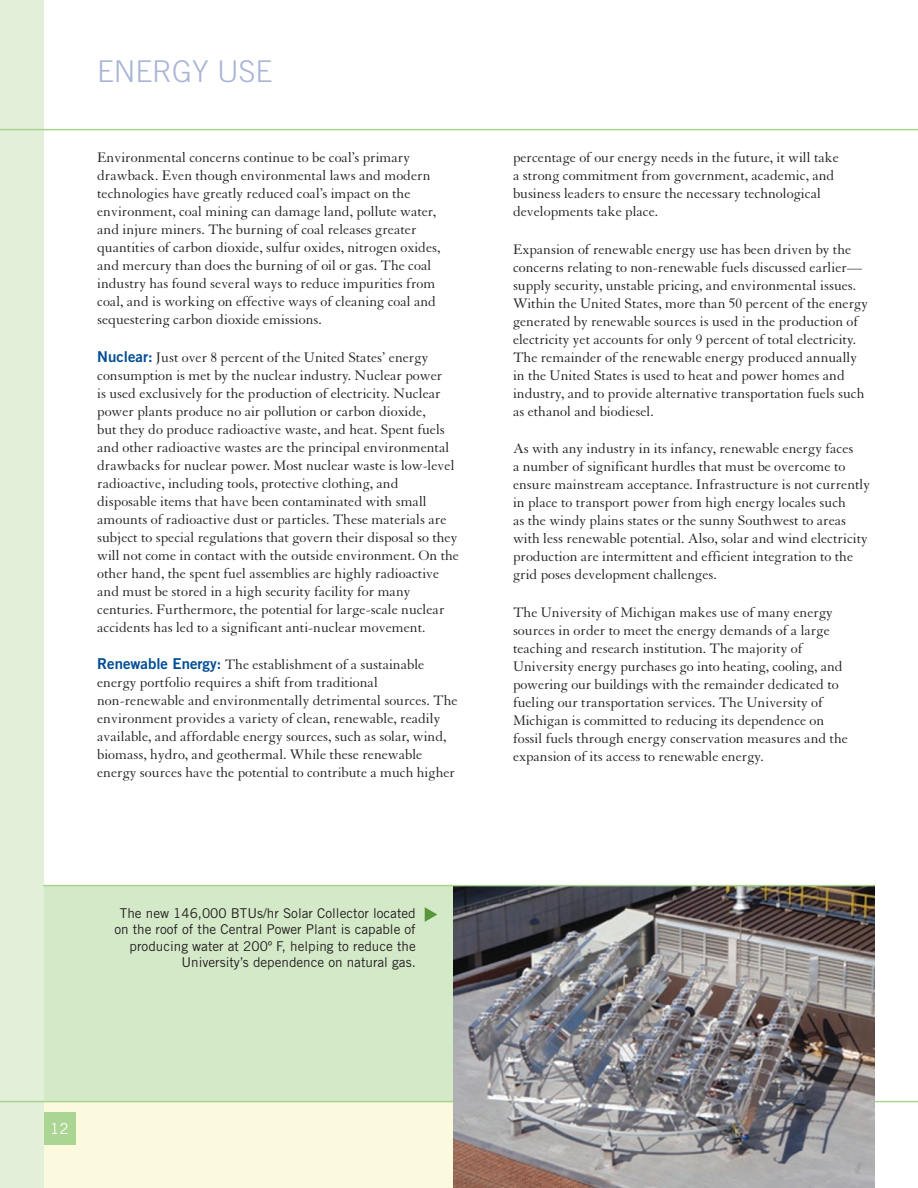
<style>
.page{position:relative;width:918px;height:1188px;background:#fff}
.page>*{position:absolute;margin:0;border:0;box-sizing:border-box;transform-origin:0 0}
.t1{font:300 30px "Trade Gothic";color:#a9b4d6}
.body{font:15px/18px "Granjon";color:#231f20}
.t2{font:15px "Trade Gothic";color:#fff}
.t3{font:13.5px/16.5px "Trade Gothic";color:#231f20;text-align:right}
.s1{font-family:"Trade Gothic Bold Two";color:#014d95}
</style>
<div class="page">
<div style="left:0;top:886px;width:486px;height:302px;background:#d4e9c8"></div>
<div style="left:0;top:1102px;width:486px;height:86px;background:#fcfade"></div>
<div style="left:43px;top:1112px;width:33px;height:33px;background:#aad592"></div>
<img style="left:454px;top:886px;width:421px;height:302px">
<svg style="left:425px;top:907px;width:12px;height:15px"></svg>
<div style="left:0;top:0;width:43px;height:1188px;background:#e2f0d9"></div>
<hr style="left:0;top:129px;width:918px;height:1px;background:#a7d38d">
<hr style="left:0;top:1101px;width:454px;height:1px;background:#a7d38d">
<hr style="left:875px;top:1101px;width:43px;height:1px;background:#a7d38d">
<hr style="left:43px;top:885px;width:832px;height:1px;background:#a7d38d">
<p class="t1" style="left:97px;top:54px;width:36px">ENER</p>
<p class="t1" style="left:172px;top:54px;width:84px">GY USE</p>
<p class="body" style="left:97px;top:149px;width:345px">Environmental concerns continue to be coal’s primary drawback. Even though environmental laws and modern technologies have greatly reduced coal’s impact on the environment, coal mining can damage land, pollute water, and injure miners. The burning of coal releases greater quantities of carbon dioxide, sulfur oxides, nitrogen oxides, and mercury than does the burning of oil or gas. The coal industry has found several ways to reduce impurities from coal, and is working on effective ways of cleaning coal and sequestering carbon dioxide emissions.</p>
<p class="body" style="left:97px;top:348px;width:363px"><span class="s1">Nuclear:</span> Just over 8 percent of the United States’ energy consumption is met by the nuclear industry. Nuclear power<br>is used exclusively for the production of electricity. Nuclear power plants produce no air pollution or carbon dioxide,<br>but they do produce radioactive waste, and heat. Spent fuels and other radioactive wastes are the principal environmental drawbacks for nuclear power. Most nuclear waste is low-level radioactive, including tools, protective clothing, and disposable items that have been contaminated with small amounts of radioactive dust or particles. These materials are subject to special regulations that govern their disposal so they will not come in contact with the outside environment. On the other hand, the spent fuel assemblies are highly radioactive and must be stored in a high security facility for many centuries. Furthermore, the potential for large-scale nuclear accidents has led to a significant anti-nuclear movement.</p>
<p class="body" style="left:97px;top:656px;width:362px"><span class="s1">Renewable Energy:</span> The establishment of a sustainable energy portfolio requires a shift from traditional non-renewable and environmentally detrimental sources. The environment provides a variety of clean, renewable, readily available, and affordable energy sources, such as solar, wind, biomass, hydro, and geothermal. While these renewable energy sources have the potential to contribute a much higher</p>
<p class="t3" style="left:114px;top:904px;width:303px">The new 146,000 BTUs/hr Solar Collector located on the roof of the Central Power Plant is capable of producing water at 200º F, helping to reduce the University’s dependence on natural gas.</p>
<p class="body" style="left:513px;top:149px;width:327px">percentage of our energy needs in the future, it will take a strong commitment from government, academic, and business leaders to ensure the necessary technological developments take place.</p>
<p class="body" style="left:513px;top:240px;width:357px">Expansion of renewable energy use has been driven by the concerns relating to non-renewable fuels discussed earlier— supply security, unstable pricing, and environmental issues.<br>Within the United States, more than 50 percent of the energy generated by renewable sources is used in the production of electricity yet accounts for only 9 percent of total electricity.<br>The remainder of the renewable energy produced annually in the United States is used to heat and power homes and industry, and to provide alternative transportation fuels such as ethanol and biodiesel.</p>
<p class="body" style="left:513px;top:440px;width:359px">As with any industry in its infancy, renewable energy faces<br>a number of significant hurdles that must be overcome to ensure mainstream acceptance. Infrastructure is not currently in place to transport power from high energy locales such<br>as the windy plains states or the sunny Southwest to areas with less renewable potential. Also, solar and wind electricity production are intermittent and efficient integration to the grid poses development challenges.</p>
<p class="body" style="left:513px;top:603px;width:336px">The University of Michigan makes use of many energy sources in order to meet the energy demands of a large teaching and research institution. The majority of University energy purchases go into heating, cooling, and powering our buildings with the remainder dedicated to fueling our transportation services. The University of Michigan is committed to reducing its dependence on fossil fuels through energy conservation measures and the expansion of its access to renewable energy.</p>
<p class="t2" style="left:50px;top:1120px;width:20px">12</p>
</div>
